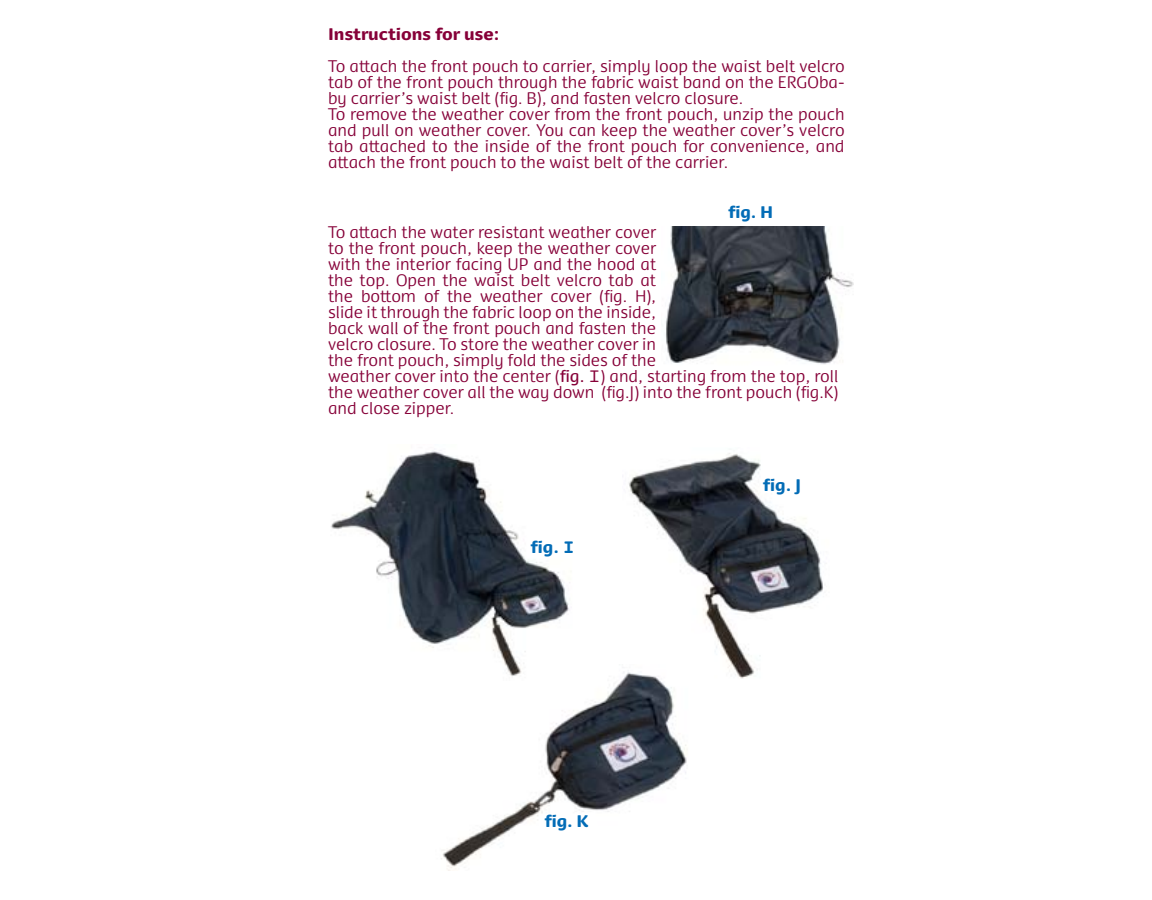
<style>
.page{position:relative;width:1152px;height:900px;background:#fff}
.page>*{position:absolute;margin:0;border:0;box-sizing:border-box;transform-origin:0 0}
.t1{font:300 16px/16px "Dancer Pro";color:#860038}
.t2{font:900 16px "Dancer Pro";color:#036cb6}
.t3{font:900 16px "Dancer Pro";color:#860038}
.s1{font-weight:400}
.s2{font-family:"Courier";font-weight:400;font-size:20px}
.s3{font-family:"Courier";font-weight:700;font-size:20px}
</style>
<div class="page">
<img style="left:441px;top:680px;width:246px;height:191px">
<img style="left:622px;top:453px;width:201px;height:230px">
<img style="left:331px;top:451px;width:248px;height:230px">
<img style="left:665px;top:227px;width:188px;height:137px">
<p class="t3" style="left:328px;top:22px;width:173px">Instructions for use:</p>
<p class="t1" style="left:328px;top:57px;width:518px">To attach the front pouch to carrier, simply loop the waist belt velcro tab of the front pouch through the fabric waist band on the ERGOba&shy;by carrier’s waist belt (fig. B), and fasten velcro closure.<br>To remove the weather cover from the front pouch, unzip the pouch and pull on weather cover. You can keep the weather cover’s velcro tab attached to the inside of the front pouch for convenience, and attach the front pouch to the waist belt of the carrier.</p>
<p class="t2" style="left:728px;top:200px;width:47px">fig. H</p>
<p class="t1" style="left:328px;top:223px;width:512px">To attach the water resistant weather cover<br>to the front pouch, keep the weather cover<br>with the interior facing UP and the hood at<br>the top. Open the waist belt velcro tab at<br>the bottom of the weather cover (fig. H),<br>slide it through the fabric loop on the inside,<br>back wall of the front pouch and fasten the<br>velcro closure. To store the weather cover in<br>the front pouch, simply fold the sides of the<br>weather cover into the center (<span class="s1">fig.</span> <span class="s2">I</span>) and, starting from the top, roll the weather cover all the way down (fig.J) into the front pouch (fig.K) and close zipper.</p>
<p class="t2" style="left:531px;top:535px;width:46px">fig. <span class="s3">I</span></p>
<p class="t2" style="left:544px;top:808px;width:46px">fig. K</p>
<p class="t2" style="left:763px;top:473px;width:40px">fig. J</p>
</div>
